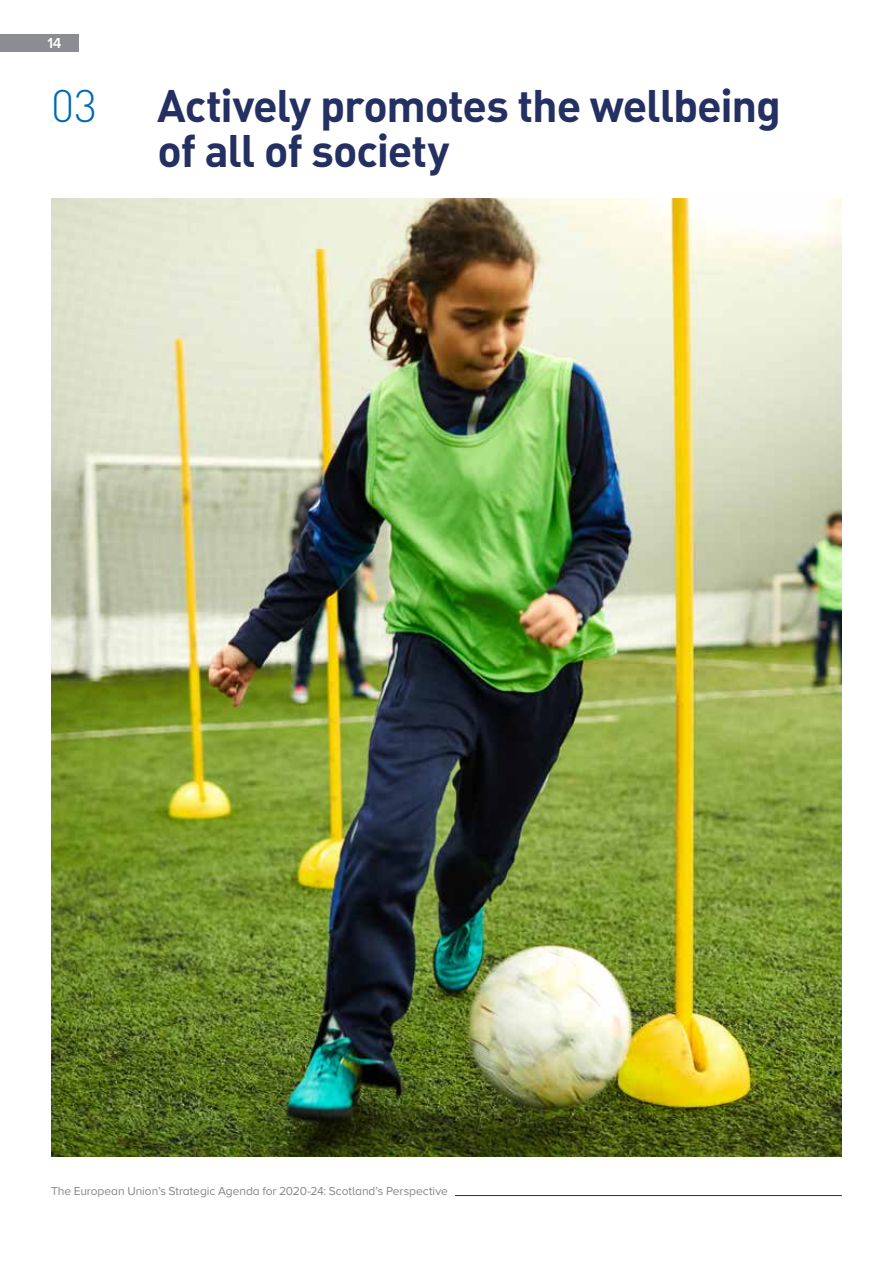
<style>
.page{position:relative;width:893px;height:1263px;background:#fff}
.page>*{position:absolute;margin:0;border:0;box-sizing:border-box;transform-origin:0 0}
.t1{font:45px/45px "DIN Bold Alternate";letter-spacing:-.025em;color:#242f62}
.t2{font:300 45px "DIN";color:#0069b3}
.t3{font:600 15px "Proxima Nova A";color:#fff}
.t4{font:12px "Proxima Nova A";letter-spacing:-.005em;color:#878787}
</style>
<div class="page">
<hr style="left:455px;top:1195px;width:387px;height:1px;background:#242f62">
<div style="left:0;top:34px;width:79px;height:17px;background:#8c8c93"></div>
<img style="left:51px;top:199px;width:791px;height:958px">
<p class="t3" style="left:48px;top:34px;width:16px">14</p>
<h1 class="t2" style="left:51px;top:79px;width:48px">03</h1>
<h1 class="t1" style="left:157px;top:82px;width:625px">Actively promotes the wellbeing of all of society</h1>
<p class="t4" style="left:51px;top:1184px;width:398px">The European Union’s Strategic Agenda for 2020-24: Scotland’s Perspective</p>
</div>
